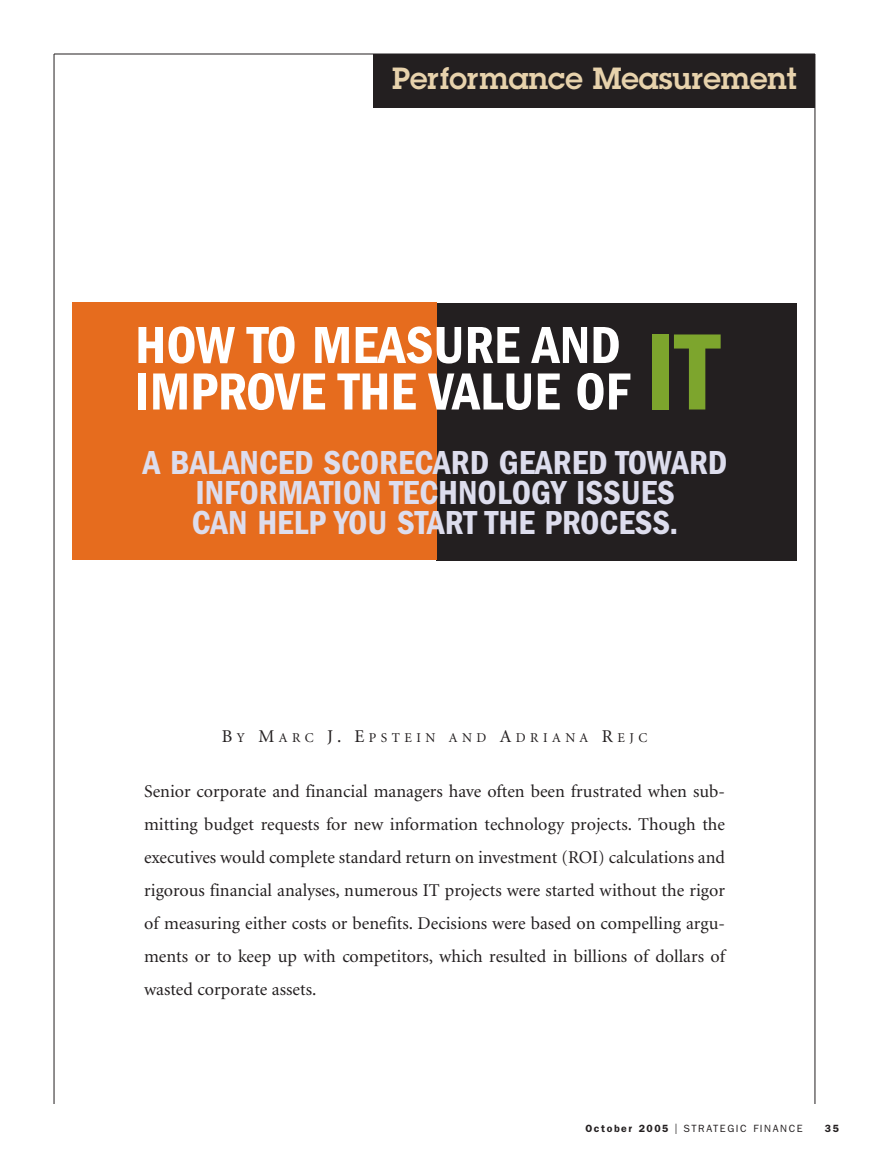
<style>
.page{position:relative;width:878px;height:1161px;background:#fff}
.page>*{position:absolute;margin:0;border:0;box-sizing:border-box;transform-origin:0 0}
.t1{font:600 condensed 54px/46.5px "Franklin Gothic";color:#fff}
.t2{font:600 condensed 34.5px/30px "Franklin Gothic";color:#dddded;text-align:center}
.t3{font:600 30px "Lubalin Graph";color:#e7d2ac}
.t4{font:18px/33px "Minion";color:#231f20;text-align:justify}
.t5{font:13.5px "Minion";letter-spacing:.335em;color:#231f20}
.t6{font:10.5px "Franklin Gothic";letter-spacing:.15em;color:#231f20}
.t7{font:600 10.5px "Franklin Gothic";color:#231f20}
.s1{font-size:112.5px;color:#7da52d}
.s2{font-size:18px}
.s3{font-weight:600}
.s4{font-size:15px}
</style>
<div class="page">
<div style="left:436px;top:303px;width:360px;height:258px;background:#231f20"></div>
<div style="left:72px;top:302px;width:364px;height:258px;background:#e66c1e"></div>
<hr style="left:54px;top:54px;width:760px;height:1px;background:#231f20">
<hr style="left:814px;top:54px;width:1px;height:1050px;background:#231f20">
<hr style="left:54px;top:54px;width:1px;height:1050px;background:#231f20">
<div style="left:374px;top:54px;width:440px;height:54px;background:#231f20"></div>
<h3 class="t3" style="left:392px;top:61px;width:406px">Performance Measurement</h3>
<h1 class="t1" style="left:135px;top:326px;width:586px">HOW TO MEASURE AND<br>IMPROVE THE VALUE OF <span class="s1">IT</span></h1>
<h2 class="t2" style="left:143px;top:450px;width:585px">A BALANCED SCORECARD GEARED TOWARD<br>INFORMATION TECHNOLOGY ISSUES<br>CAN HELP YOU START THE PROCESS.</h2>
<p class="t5" style="left:222px;top:733px;width:427px"><span class="s2">B</span>Y <span class="s2">M</span>ARC <span class="s2">J. E</span>PSTEIN AND <span class="s2">A</span>DRIANA <span class="s2">R</span>EJC</p>
<p class="t4" style="left:144px;top:776px;width:582px">Senior corporate and financial managers have often been frustrated when sub&shy;mitting budget requests for new information technology projects. Though the executives would complete standard return on investment (ROI) calculations and rigorous financial analyses, numerous IT projects were started without the rigor of measuring either costs or benefits. Decisions were based on compelling argu&shy;ments or to keep up with competitors, which resulted in billions of dollars of wasted corporate assets.</p>
<p class="t6" style="left:585px;top:1125px;width:219px"><span class="s3">October 2005</span> <span class="s4">I</span> STRATEGIC FINANCE</p>
<p class="t7" style="left:824px;top:1125px;width:16px">35</p>
</div>
